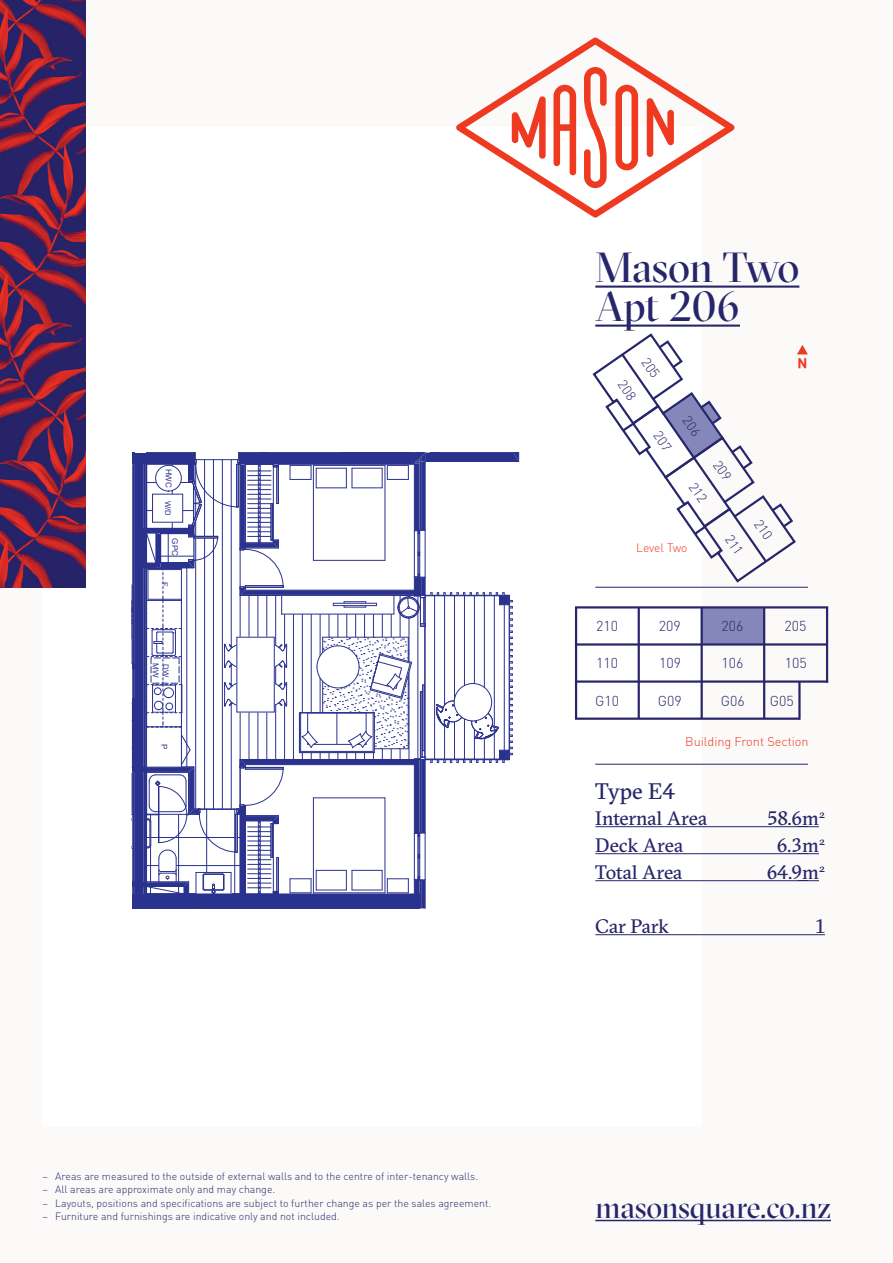
<style>
.page{position:relative;width:893px;height:1263px;background:#fbfaf8}
.page>*{position:absolute;margin:0;border:0;box-sizing:border-box;transform-origin:0 0}
.t1{font:42px/39px "GT Sectra Display";letter-spacing:-.015em;color:#27266a}
.t2{font:30.15px "GT Sectra Display";letter-spacing:-.005em;color:#27266a}
.t3{font:22.5px "GT Sectra";letter-spacing:-.01em;color:#27266a}
.t4{font:19.5px "GT Sectra";letter-spacing:-.005em;color:#27266a}
.t5{font:300 14.25px "DIN";color:#27266a}
.t6{font:13.5px "DIN Bold";color:#ef3a22}
.t7{font:300 12.6px "DIN";color:#ef3a22}
.t8{font:300 12px "DIN";letter-spacing:-.01em;color:#ef3a22}
.t9{font:300 10.5px "DIN";color:#27266a}
.t10{font:7.95px "Arial";color:#2a328e}
.t11{font:7.65px "Arial";color:#2a328e}
</style>
<div class="page">
<div style="left:43px;top:128px;width:659px;height:999px;background:#fff"></div>
<hr style="left:595px;top:286px;width:204px;height:2px;background:#27266a">
<hr style="left:595px;top:325px;width:145px;height:2px;background:#27266a">
<hr style="left:595px;top:587px;width:213px;height:1px;background:#27266a">
<hr style="left:595px;top:764px;width:213px;height:1px;background:#27266a">
<img style="left:0;top:0;width:85px;height:587px">
<svg style="left:456px;top:37px;width:278px;height:181px"></svg>
<svg style="left:647px;top:98px;width:27px;height:59px"></svg>
<svg style="left:512px;top:96px;width:34px;height:63px"></svg>
<svg style="left:615px;top:85px;width:23px;height:85px"></svg>
<svg style="left:553px;top:85px;width:23px;height:90px"></svg>
<svg style="left:584px;top:67px;width:23px;height:121px"></svg>
<hr style="left:595px;top:1220px;width:236px;height:1px;background:#27266a">
<div style="left:702px;top:608px;width:63px;height:36px;background:#8587ba"></div>
<hr style="left:575px;top:606px;width:253px;height:2px;background:#27266a">
<hr style="left:575px;top:717px;width:224px;height:3px;background:#27266a">
<hr style="left:575px;top:680px;width:253px;height:3px;background:#27266a">
<hr style="left:575px;top:643px;width:253px;height:3px;background:#27266a">
<hr style="left:575px;top:607px;width:2px;height:112px;background:#27266a">
<hr style="left:826px;top:607px;width:2px;height:76px;background:#27266a">
<hr style="left:763px;top:607px;width:2px;height:112px;background:#27266a">
<hr style="left:798px;top:681px;width:3px;height:39px;background:#27266a">
<hr style="left:701px;top:681px;width:2px;height:38px;background:#27266a">
<hr style="left:701px;top:607px;width:2px;height:74px;background:#27266a">
<hr style="left:638px;top:607px;width:2px;height:112px;background:#27266a">
<hr style="left:595px;top:826px;width:224px;height:1px;background:#27266a">
<hr style="left:595px;top:853px;width:224px;height:1px;background:#27266a">
<hr style="left:595px;top:880px;width:224px;height:1px;background:#27266a">
<hr style="left:595px;top:934px;width:230px;height:1px;background:#27266a">
<svg style="left:132px;top:452px;width:387px;height:457px"></svg>
<svg style="left:592px;top:333px;width:216px;height:250px"></svg>
<p class="t10" style="left:174px;top:469px;width:21px;rotate:90deg">HWC</p>
<p class="t11" style="left:173px;top:501px;width:17px;rotate:90deg">W/D</p>
<p class="t10" style="left:180px;top:538px;width:19px;rotate:90deg">GPC</p>
<p class="t11" style="left:170px;top:582px;width:6px;rotate:90deg">F</p>
<p class="t10" style="left:161px;top:663px;width:16px;rotate:90deg">MW</p>
<p class="t11" style="left:171px;top:664px;width:14px;rotate:90deg">DW</p>
<p class="t10" style="left:169px;top:744px;width:7px;rotate:90deg">P</p>
<p class="t9" style="left:43px;top:1170px;width:437px">– Areas are measured to the outside of external walls and to the centre of inter-tenancy walls.</p>
<p class="t9" style="left:43px;top:1183px;width:234px">– All areas are approximate only and may change.</p>
<p class="t9" style="left:43px;top:1197px;width:450px">– Layouts, positions and specifications are subject to further change as per the sales agreement.</p>
<p class="t9" style="left:43px;top:1210px;width:299px">– Furniture and furnishings are indicative only and not included.</p>
<h1 class="t1" style="left:595px;top:247px;width:206px">Mason Two<br>Apt 206</h1>
<p class="t6" style="left:798px;top:355px;width:11px">N</p>
<p class="t8" style="left:636px;top:540px;width:53px">Level Two</p>
<h3 class="t5" style="left:596px;top:617px;width:23px">210</h3>
<h3 class="t5" style="left:659px;top:617px;width:23px">209</h3>
<h3 class="t5" style="left:722px;top:617px;width:23px">206</h3>
<h3 class="t5" style="left:784px;top:617px;width:23px">205</h3>
<h3 class="t5" style="left:596px;top:654px;width:23px">110</h3>
<h3 class="t5" style="left:659px;top:654px;width:23px">109</h3>
<h3 class="t5" style="left:722px;top:654px;width:23px">106</h3>
<h3 class="t5" style="left:785px;top:654px;width:23px">105</h3>
<h3 class="t5" style="left:595px;top:692px;width:25px">G10</h3>
<h3 class="t5" style="left:658px;top:692px;width:25px">G09</h3>
<h3 class="t5" style="left:721px;top:692px;width:25px">G06</h3>
<h3 class="t5" style="left:770px;top:692px;width:25px">G05</h3>
<p class="t7" style="left:685px;top:733px;width:125px">Building Front Section</p>
<h3 class="t3" style="left:595px;top:778px;width:81px">Type E4</h3>
<h3 class="t4" style="left:595px;top:806px;width:113px">Internal Area</h3>
<h3 class="t4" style="left:768px;top:806px;width:59px">58.6m<sup>2</sup></h3>
<h3 class="t4" style="left:595px;top:833px;width:89px">Deck Area</h3>
<h3 class="t4" style="left:777px;top:833px;width:49px">6.3m<sup>2</sup></h3>
<h3 class="t4" style="left:595px;top:860px;width:88px">Total Area</h3>
<h3 class="t4" style="left:767px;top:860px;width:60px">64.9m<sup>2</sup></h3>
<h3 class="t4" style="left:595px;top:914px;width:75px">Car Park</h3>
<h3 class="t4" style="left:816px;top:914px;width:10px">1</h3>
<h2 class="t2" style="left:595px;top:1188px;width:237px">masonsquare.co.nz</h2>
</div>
